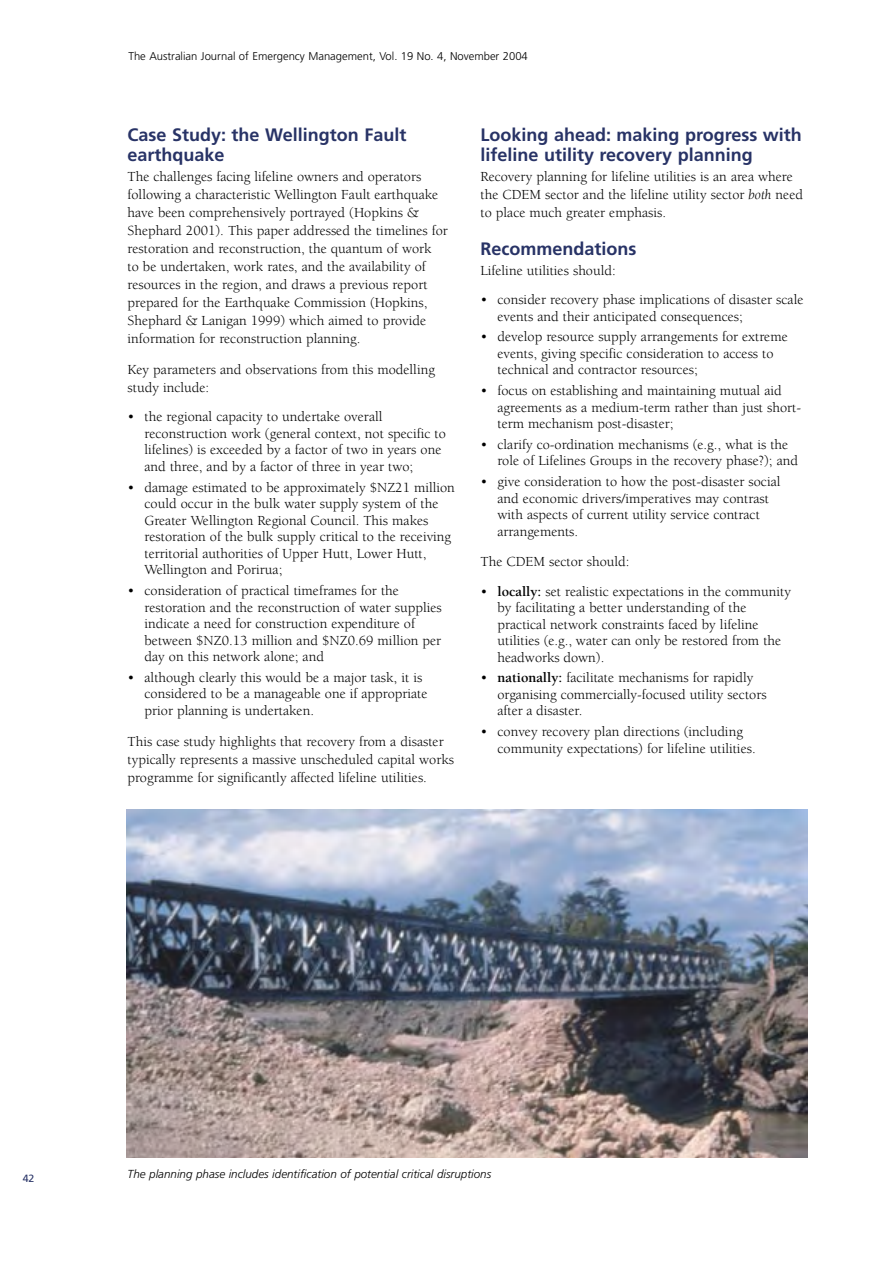
<style>
.page{position:relative;width:893px;height:1263px;background:#fff}
.page>*{position:absolute;margin:0;border:0;box-sizing:border-box;transform-origin:0 0}
.t1{font:700 18px/20.2px "Frutiger";color:#283366}
.t2{font:14.25px/16.5px "Berkeley";color:#000}
.t3{font:italic 300 11.7px "Frutiger";color:#000}
.t4{font:300 11.25px "Frutiger";color:#000}
.t5{font:10.5px "Frutiger";color:#283366}
.s1{font-style:italic}
.s2{font-weight:700}
</style>
<div class="page">
<img style="left:127px;top:810px;width:680px;height:348px">
<p class="t4" style="left:128px;top:49px;width:401px">The Australian Journal of Emergency Management, Vol. 19 No. 4, November 2004</p>
<p class="t1" style="left:128px;top:125px;width:280px">Case Study: the Wellington Fault earthquake</p>
<p class="t2" style="left:128px;top:168px;width:322px;line-height:18px">The challenges facing lifeline owners and operators following a characteristic Wellington Fault earthquake have been comprehensively portrayed (Hopkins &amp; Shephard 2001). This paper addressed the timelines for restoration and reconstruction, the quantum of work<br>to be undertaken, work rates, and the availability of resources in the region, and draws a previous report prepared for the Earthquake Commission (Hopkins, Shephard &amp; Lanigan 1999) which aimed to provide information for reconstruction planning.</p>
<p class="t2" style="left:128px;top:361px;width:309px;line-height:18px">Key parameters and observations from this modelling study include:</p>
<p class="t2" style="left:145px;top:409px;width:303px;text-indent:-17px">• the regional capacity to undertake overall reconstruction work (general context, not specific to lifelines) is exceeded by a factor of two in years one and three, and by a factor of three in year two;</p>
<p class="t2" style="left:145px;top:479px;width:312px;text-indent:-17px">• damage estimated to be approximately $NZ21 million could occur in the bulk water supply system of the Greater Wellington Regional Council. This makes restoration of the bulk supply critical to the receiving territorial authorities of Upper Hutt, Lower Hutt, Wellington and Porirua;</p>
<p class="t2" style="left:145px;top:583px;width:299px;text-indent:-17px">• consideration of practical timeframes for the restoration and the reconstruction of water supplies indicate a need for construction expenditure of between $NZ0.13 million and $NZ0.69 million per day on this network alone; and</p>
<p class="t2" style="left:145px;top:669px;width:284px;text-indent:-17px">• although clearly this would be a major task, it is considered to be a manageable one if appropriate prior planning is undertaken.</p>
<p class="t2" style="left:128px;top:732px;width:328px;line-height:18px">This case study highlights that recovery from a disaster typically represents a massive unscheduled capital works programme for significantly affected lifeline utilities.</p>
<p class="t1" style="left:480px;top:125px;width:323px">Looking ahead: making progress with lifeline utility recovery planning</p>
<p class="t2" style="left:480px;top:168px;width:324px;line-height:18px">Recovery planning for lifeline utilities is an area where the CDEM sector and the lifeline utility sector <span class="s1">both</span> need to place much greater emphasis.</p>
<p class="t1" style="left:480px;top:238px;width:158px">Recommendations</p>
<p class="t2" style="left:480px;top:262px;width:137px">Lifeline utilities should:</p>
<p class="t2" style="left:497px;top:292px;width:307px;text-indent:-17px">• consider recovery phase implications of disaster scale events and their anticipated consequences;</p>
<p class="t2" style="left:497px;top:329px;width:292px;text-indent:-17px">• develop resource supply arrangements for extreme events, giving specific consideration to access to technical and contractor resources;</p>
<p class="t2" style="left:497px;top:383px;width:305px;text-indent:-17px">• focus on establishing and maintaining mutual aid agreements as a medium-term rather than just short&shy;term mechanism post-disaster;</p>
<p class="t2" style="left:497px;top:436px;width:302px;text-indent:-17px">• clarify co-ordination mechanisms (e.g., what is the role of Lifelines Groups in the recovery phase?); and</p>
<p class="t2" style="left:497px;top:474px;width:284px;text-indent:-17px">• give consideration to how the post-disaster social and economic drivers/imperatives may contrast with aspects of current utility service contract arrangements.</p>
<p class="t2" style="left:480px;top:554px;width:151px">The CDEM sector should:</p>
<p class="t2" style="left:497px;top:583px;width:295px;text-indent:-17px">• <span class="s2">locally:</span> set realistic expectations in the community by facilitating a better understanding of the practical network constraints faced by lifeline utilities (e.g., water can only be restored from the headworks down).</p>
<p class="t2" style="left:497px;top:670px;width:271px;text-indent:-17px">• <span class="s2">nationally:</span> facilitate mechanisms for rapidly organising commercially-focused utility sectors after a disaster.</p>
<p class="t2" style="left:497px;top:724px;width:260px;text-indent:-17px">• convey recovery plan directions (including community expectations) for lifeline utilities.</p>
<p class="t5" style="left:23px;top:1172px;width:13px">42</p>
<p class="t3" style="left:128px;top:1167px;width:365px">The planning phase includes identification of potential critical disruptions</p>
</div>
